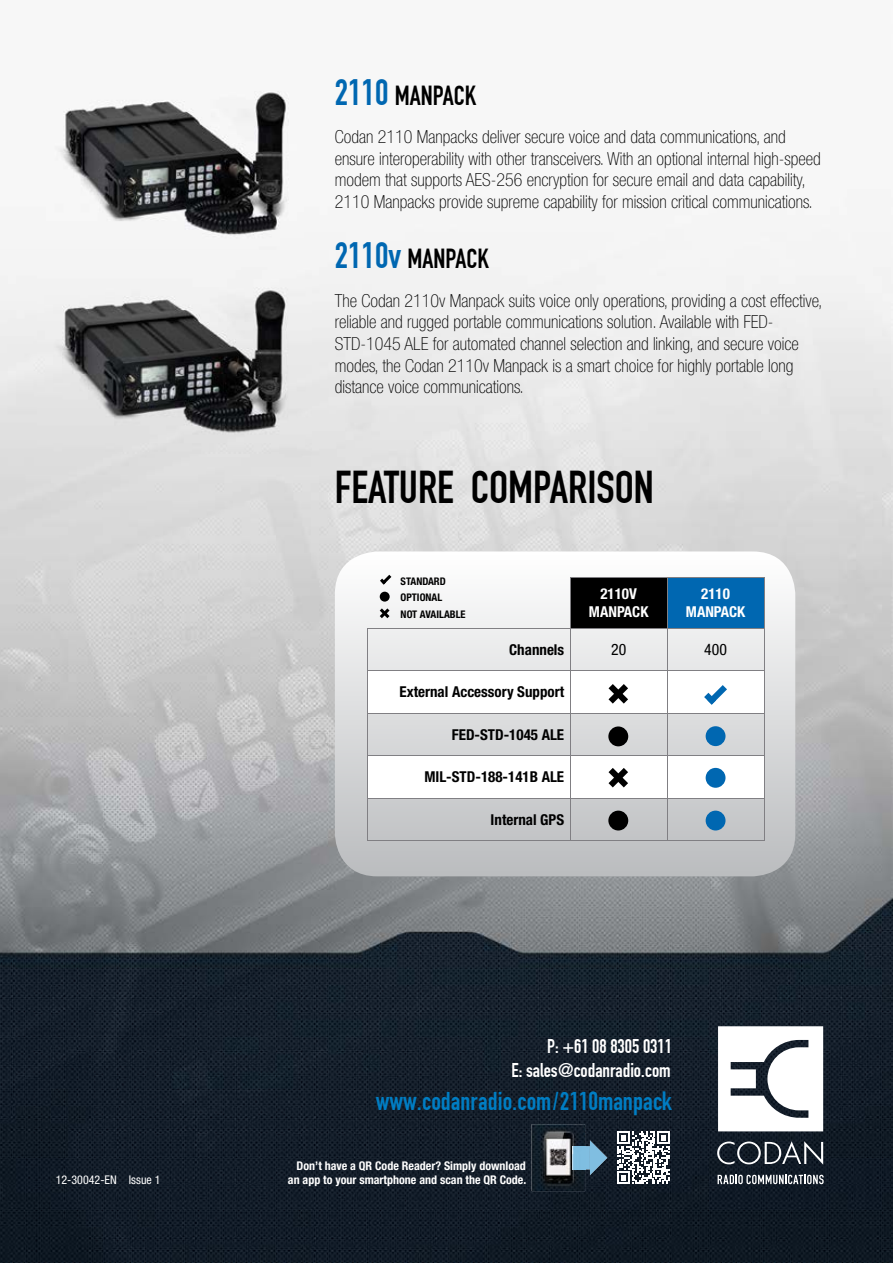
<style>
.page{position:relative;width:893px;height:1263px;background:#fff}
.page>*{position:absolute;margin:0;border:0;box-sizing:border-box;transform-origin:0 0}
.t1{font:45px "DIN Engschrift Alternate";color:#000}
.t2{font:27px "DIN 1451 Engschrift Regular";color:#007dc3}
.t3{font:27px "DIN Engschrift Alternate";color:#000}
.t4{font:19.5px/23.9px "DIN Engschrift Alternate";color:#fff;text-align:right}
.t5{font:100 condensed 18px/21.6px "Helvetica Neue LT Std";color:#000}
.t6{font:condensed 15.75px "Helvetica Neue LT Std";color:#000}
.t7{font:700 condensed 15px "Helvetica Neue LT Std";color:#000}
.t8{font:700 condensed 15px/18px "Helvetica Neue LT Std";color:#fff;text-align:center}
.t9{font:700 condensed 12px "Helvetica Neue LT Std";color:#fff}
.t10{font:condensed 12px "Helvetica Neue LT Std";color:#fff}
.t11{font:700 condensed 10.5px/16.8px "Helvetica Neue LT Std";color:#000}
.s1{font-size:36px;color:#0067b1}
.s2{font-family:"DIN Engschrift Alternate";font-size:25.8px}
</style>
<div class="page">
<img style="left:0;top:203px;width:893px;height:1060px">
<svg style="left:717px;top:1141px;width:106px;height:24px;background:#454c55"></svg>
<svg style="left:718px;top:1026px;width:105px;height:105px"></svg>
<svg style="left:718px;top:1175px;width:106px;height:9px"></svg>
<svg style="left:617px;top:1131px;width:53px;height:53px"></svg>
<img style="left:585px;top:1146px;width:5px;height:23px">
<img style="left:590px;top:1140px;width:17px;height:35px">
<img style="left:532px;top:1124px;width:53px;height:67px">
<img style="left:573px;top:1146px;width:12px;height:23px">
<img style="left:37px;top:271px;width:275px;height:183px">
<svg style="left:335px;top:551px;width:460px;height:325px"></svg>
<div style="left:570px;top:577px;width:97px;height:51px;background:#000"></div>
<div style="left:667px;top:577px;width:97px;height:51px;background:#0067b1"></div>
<svg style="left:368px;top:671px;width:396px;height:127px"></svg>
<hr style="left:667px;top:671px;width:1px;height:42px;background:#807f83">
<hr style="left:764px;top:671px;width:1px;height:42px;background:#807f83">
<hr style="left:570px;top:713px;width:97px;height:1px;background:#807f83">
<hr style="left:667px;top:713px;width:97px;height:1px;background:#807f83">
<hr style="left:667px;top:713px;width:1px;height:42px;background:#807f83">
<hr style="left:764px;top:713px;width:1px;height:42px;background:#807f83">
<hr style="left:570px;top:755px;width:97px;height:1px;background:#807f83">
<hr style="left:667px;top:755px;width:97px;height:1px;background:#807f83">
<hr style="left:667px;top:756px;width:1px;height:42px;background:#807f83">
<hr style="left:764px;top:756px;width:1px;height:42px;background:#807f83">
<hr style="left:570px;top:798px;width:97px;height:1px;background:#807f83">
<hr style="left:667px;top:798px;width:97px;height:1px;background:#807f83">
<hr style="left:667px;top:798px;width:1px;height:42px;background:#807f83">
<hr style="left:764px;top:798px;width:1px;height:42px;background:#807f83">
<hr style="left:570px;top:840px;width:97px;height:1px;background:#807f83">
<hr style="left:667px;top:840px;width:97px;height:1px;background:#807f83">
<hr style="left:570px;top:577px;width:97px;height:1px;background:#807f83">
<hr style="left:570px;top:577px;width:1px;height:51px;background:#807f83">
<hr style="left:667px;top:577px;width:97px;height:1px;background:#807f83">
<hr style="left:667px;top:577px;width:1px;height:51px;background:#807f83">
<hr style="left:764px;top:577px;width:1px;height:51px;background:#807f83">
<hr style="left:570px;top:628px;width:97px;height:1px;background:#807f83">
<hr style="left:667px;top:628px;width:97px;height:1px;background:#807f83">
<hr style="left:667px;top:628px;width:1px;height:42px;background:#807f83">
<hr style="left:764px;top:628px;width:1px;height:42px;background:#807f83">
<hr style="left:570px;top:670px;width:97px;height:1px;background:#807f83">
<hr style="left:667px;top:670px;width:97px;height:1px;background:#807f83">
<hr style="left:367px;top:628px;width:203px;height:1px;background:#807f83">
<hr style="left:367px;top:628px;width:1px;height:42px;background:#807f83">
<hr style="left:570px;top:628px;width:1px;height:42px;background:#807f83">
<hr style="left:367px;top:670px;width:203px;height:1px;background:#807f83">
<hr style="left:367px;top:671px;width:1px;height:42px;background:#807f83">
<hr style="left:570px;top:671px;width:1px;height:42px;background:#807f83">
<hr style="left:367px;top:713px;width:203px;height:1px;background:#807f83">
<hr style="left:367px;top:713px;width:1px;height:42px;background:#807f83">
<hr style="left:570px;top:713px;width:1px;height:42px;background:#807f83">
<hr style="left:367px;top:755px;width:203px;height:1px;background:#807f83">
<hr style="left:367px;top:756px;width:1px;height:42px;background:#807f83">
<hr style="left:570px;top:756px;width:1px;height:42px;background:#807f83">
<hr style="left:367px;top:798px;width:203px;height:1px;background:#807f83">
<hr style="left:367px;top:798px;width:1px;height:42px;background:#807f83">
<hr style="left:570px;top:798px;width:1px;height:42px;background:#807f83">
<hr style="left:367px;top:840px;width:203px;height:1px;background:#807f83">
<svg style="left:380px;top:608px;width:9px;height:10px"></svg>
<div style="left:608px;top:726px;width:20px;height:20px;background:#000;border-radius:50%"></div>
<div style="left:706px;top:768px;width:19px;height:20px;background:#0067b1;border-radius:50%"></div>
<svg style="left:380px;top:575px;width:11px;height:9px"></svg>
<div style="left:380px;top:592px;width:10px;height:10px;background:#000;border-radius:50%"></div>
<img style="left:47px;top:91px;width:256px;height:155px">
<svg style="left:608px;top:684px;width:20px;height:20px"></svg>
<svg style="left:704px;top:685px;width:23px;height:20px"></svg>
<div style="left:706px;top:726px;width:19px;height:20px;background:#0067b1;border-radius:50%"></div>
<div style="left:706px;top:811px;width:19px;height:19px;background:#0067b1;border-radius:50%"></div>
<svg style="left:608px;top:768px;width:20px;height:19px"></svg>
<div style="left:608px;top:811px;width:20px;height:19px;background:#000;border-radius:50%"></div>
<h2 class="t3" style="left:335px;top:79px;width:143px"><span class="s1">2110</span> MANPACK</h2>
<p class="t5" style="left:335px;top:126px;width:487px">Codan 2110 Manpacks deliver secure voice and data communications, and ensure interoperability with other transceivers. With an optional internal high-speed modem that supports AES-256 encryption for secure email and data capability, 2110 Manpacks provide supreme capability for mission critical communications.</p>
<h2 class="t3" style="left:335px;top:243px;width:156px"><span class="s1">2110v</span> MANPACK</h2>
<p class="t5" style="left:335px;top:290px;width:489px">The Codan 2110v Manpack suits voice only operations, providing a cost effective, reliable and rugged portable communications solution. Available with FED-STD-1045 ALE for automated channel selection and linking, and secure voice modes, the Codan 2110v Manpack is a smart choice for highly portable long distance voice communications.</p>
<h1 class="t1" style="left:335px;top:461px;width:321px">FEATURE COMPARISON</h1>
<p class="t11" style="left:401px;top:572px;width:66px">STANDARD<br>OPTIONAL<br>NOT AVAILABLE</p>
<p class="t8" style="left:589px;top:584px;width:61px">2110V<br>MANPACK</p>
<p class="t8" style="left:686px;top:584px;width:61px">2110<br>MANPACK</p>
<p class="t7" style="left:509px;top:640px;width:56px">Channels</p>
<p class="t6" style="left:611px;top:640px;width:17px">20</p>
<p class="t6" style="left:704px;top:640px;width:24px">400</p>
<p class="t7" style="left:400px;top:683px;width:166px">External Accessory Support</p>
<p class="t7" style="left:452px;top:725px;width:114px">FED-STD-1045 ALE</p>
<p class="t7" style="left:424px;top:768px;width:141px">MIL-STD-188-141B ALE</p>
<p class="t7" style="left:491px;top:810px;width:75px">Internal GPS</p>
<p class="t4" style="left:512px;top:1034px;width:162px">P: +61 08 8305 0311<br>E: sales@codanradio.com</p>
<h2 class="t2" style="left:376px;top:1085px;width:298px">www.codanradio.com/211<span class="s2">0manpack</span></h2>
<p class="t9" style="left:297px;top:1158px;width:231px">Don’t have a QR Code Reader? Simply download</p>
<p class="t10" style="left:56px;top:1173px;width:106px">12-30042-EN Issue 1</p>
<p class="t9" style="left:288px;top:1172px;width:240px">an app to your smartphone and scan the QR Code.</p>
</div>
